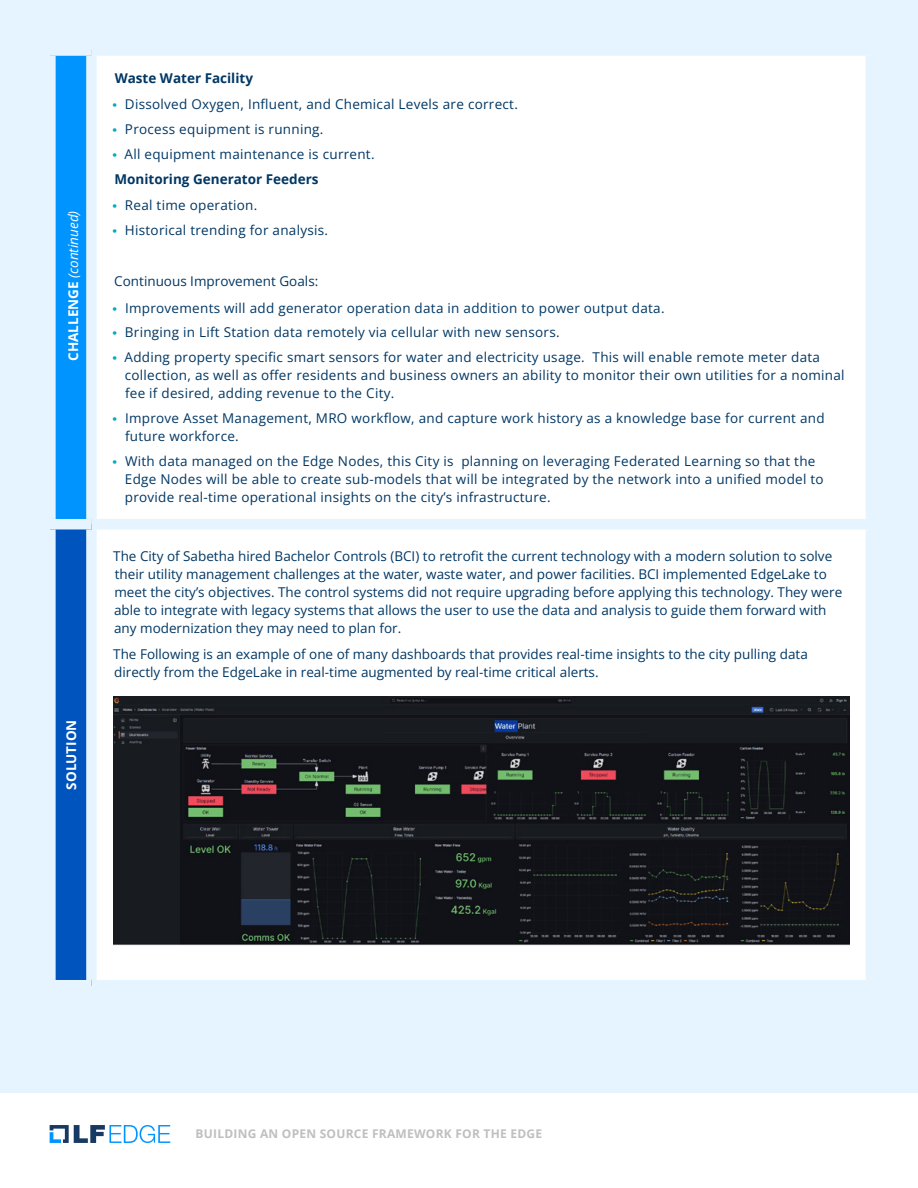
<style>
.page{position:relative;width:918px;height:1188px;background:#fff}
.page>*{position:absolute;margin:0;border:0;box-sizing:border-box;transform-origin:0 0}
.t1{font:13.5px/18px "Open Sans";letter-spacing:.02em;color:#003764}
.t2{font:13.5px/18px "Open Sans";color:#003764}
.t3{font:italic 13.5px "Open Sans";color:#fff}
.t4{font:700 13.5px "Open Sans";color:#003764}
.t5{font:700 13.5px "Open Sans";color:#fff}
.t6{font:700 12px "Open Sans";letter-spacing:.02em;color:#bfbfbf}
.s1{font-weight:700;font-style:normal}
.s2{font-family:"Proxima Nova";font-size:16.5px;color:#00adbb}
.s3{font-weight:700}
</style>
<div class="page">
<div style="left:0;top:0;width:918px;height:1093px;background:#e6f4ff"></div>
<svg style="left:50px;top:1125px;width:120px;height:18px"></svg>
<div style="left:50px;top:51px;width:41px;height:473px;background:#0094ff"></div>
<div style="left:97px;top:56px;width:769px;height:924px;background:#fff"></div>
<div style="left:50px;top:524px;width:41px;height:461px;background:#0054be"></div>
<div style="left:45px;top:45px;width:46px;height:11px;background:#e6f4ff"></div>
<div style="left:45px;top:56px;width:11px;height:463px;background:#e6f4ff"></div>
<div style="left:86px;top:56px;width:11px;height:463px;background:#e6f4ff"></div>
<div style="left:45px;top:519px;width:46px;height:10px;background:#e6f4ff"></div>
<div style="left:45px;top:529px;width:11px;height:451px;background:#e6f4ff"></div>
<div style="left:91px;top:519px;width:785px;height:10px;background:#e6f4ff"></div>
<div style="left:86px;top:529px;width:11px;height:451px;background:#e6f4ff"></div>
<div style="left:45px;top:980px;width:46px;height:10px;background:#e6f4ff"></div>
<img style="left:114px;top:696px;width:735px;height:251px">
<p class="t3" style="left:64px;top:361px;width:153px;rotate:-90deg"><span class="s1">CHALLENGE</span> (continued)</p>
<p class="t5" style="left:62px;top:790px;width:72px;rotate:-90deg">SOLUTION</p>
<p class="t4" style="left:115px;top:69px;width:140px">Waste Water Facility</p>
<p class="t1" style="left:112px;top:95px;width:408px"><span class="s2">•</span> Dissolved Oxygen, Influent, and Chemical Levels are correct.</p>
<p class="t1" style="left:112px;top:120px;width:213px"><span class="s2">•</span> Process equipment is running.</p>
<p class="t1" style="left:112px;top:141px;width:264px;line-height:24.8px"><span class="s2">•</span> All equipment maintenance is current.<br><span class="s3">Monitoring Generator Feeders</span></p>
<p class="t1" style="left:112px;top:196px;width:147px"><span class="s2">•</span> Real time operation.</p>
<p class="t1" style="left:112px;top:221px;width:218px"><span class="s2">•</span> Historical trending for analysis.</p>
<p class="t2" style="left:114px;top:272px;width:206px">Continuous Improvement Goals:</p>
<p class="t1" style="left:112px;top:298px;width:554px"><span class="s2">•</span> Improvements will add generator operation data in addition to power output data.</p>
<p class="t1" style="left:112px;top:323px;width:449px"><span class="s2">•</span> Bringing in Lift Station data remotely via cellular with new sensors.</p>
<p class="t1" style="left:125px;top:348px;width:722px;text-indent:-13px"><span class="s2">•</span> Adding property specific smart sensors for water and electricity usage. This will enable remote meter data collection, as well as offer residents and business owners an ability to monitor their own utilities for a nominal fee if desired, adding revenue to the City.</p>
<p class="t1" style="left:125px;top:409px;width:701px;text-indent:-13px"><span class="s2">•</span> Improve Asset Management, MRO workflow, and capture work history as a knowledge base for current and future workforce.</p>
<p class="t1" style="left:125px;top:451px;width:700px;text-indent:-13px"><span class="s2">•</span> With data managed on the Edge Nodes, this City is planning on leveraging Federated Learning so that the<br>Edge Nodes will be able to create sub-models that will be integrated by the network into a unified model to provide real-time operational insights on the city’s infrastructure.</p>
<p class="t2" style="left:113px;top:547px;width:731px">The City of Sabetha hired Bachelor Controls (BCI) to retrofit the current technology with a modern solution to solve their utility management challenges at the water, waste water, and power facilities. BCI implemented EdgeLake to meet the city’s objectives. The control systems did not require upgrading before applying this technology. They were able to integrate with legacy systems that allows the user to use the data and analysis to guide them forward with any modernization they may need to plan for.</p>
<p class="t2" style="left:113px;top:645px;width:696px">The Following is an example of one of many dashboards that provides real-time insights to the city pulling data directly from the EdgeLake in real-time augmented by real-time critical alerts.</p>
<p class="t6" style="left:196px;top:1125px;width:348px">BUILDING AN OPEN SOURCE FRAMEWORK FOR THE EDGE</p>
</div>
